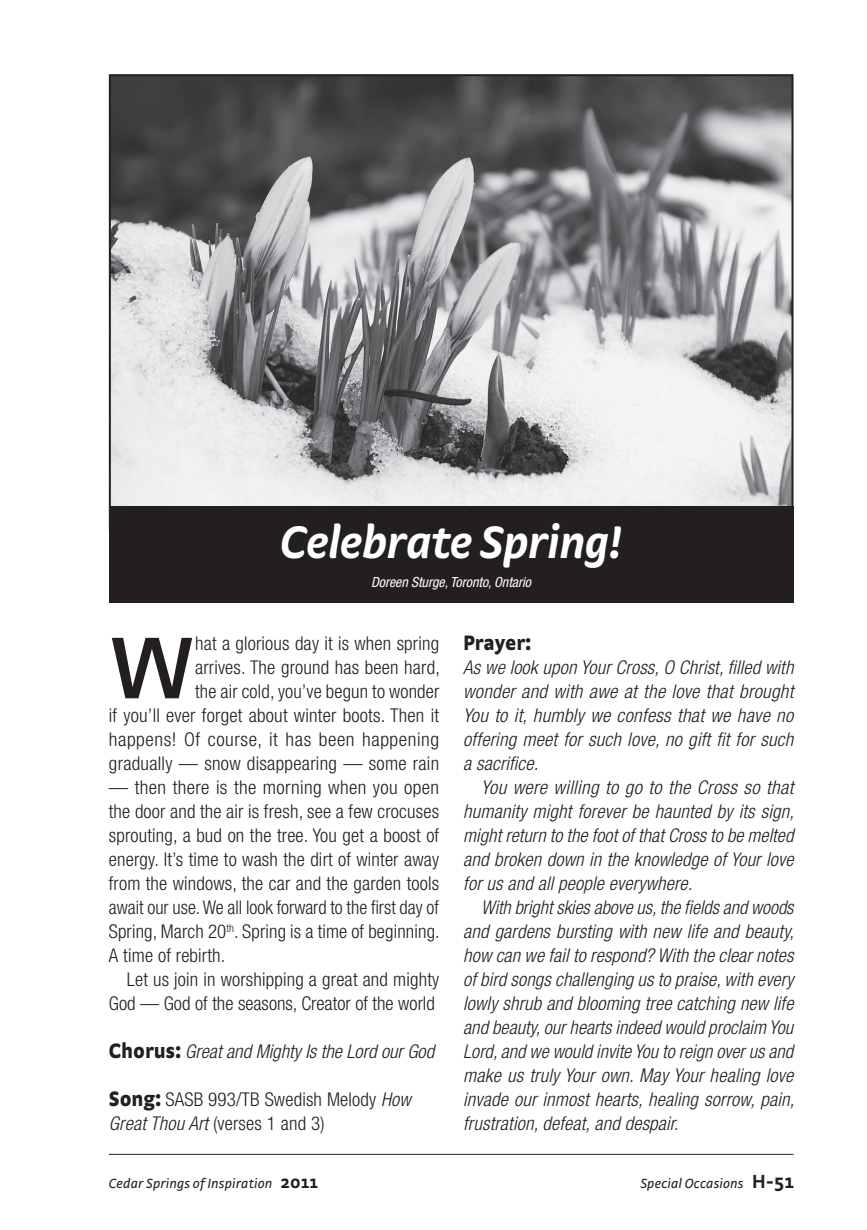
<style>
.page{position:relative;width:867px;height:1230px;background:#fff}
.page>*{position:absolute;margin:0;border:0;box-sizing:border-box;transform-origin:0 0}
.t1{font:600 92.2px "Strada";color:#231f20}
.t2{font:italic 700 48px "Strada";letter-spacing:-.02em;color:#fff}
.t3{font:900 22px "Strada";color:#231f20;scale:.91 1}
.t4{font:italic 300 condensed 19px/24px "Helvetica Neue";letter-spacing:.01em;color:#231f20;text-align:justify}
.t5{font:300 condensed 19px/24px "Helvetica Neue";letter-spacing:.01em;color:#231f20;text-align:right}
.t6{font:italic 14px "Strada";letter-spacing:.01em;color:#231f20}
.t7{font:italic condensed 14px "Helvetica Neue";letter-spacing:-.005em;color:#fff}
.s1{font-family:"Strada";font-weight:900;font-style:normal;font-stretch:normal;font-size:22px}
.s2{font-family:"Strada";font-weight:900;font-stretch:normal;font-size:22px}
.s3{font-style:italic}
.s4{font-weight:700;font-style:normal;font-size:18px}
.s5{font-weight:700;font-style:normal;font-size:20px}
</style>
<div class="page">
<hr style="left:109px;top:1154px;width:684px;height:1px;background:#231f20">
<img style="left:112px;top:77px;width:678px;height:429px">
<div style="left:109px;top:506px;width:684px;height:96px;background:#231f20"></div>
<h2 class="t2" style="left:280px;top:513px;width:344px">Celebrate Spring!</h2>
<p class="t7" style="left:371px;top:574px;width:161px">Doreen Sturge, Toronto, Ontario</p>
<p class="t5" style="left:109px;top:631px;width:332px">hat a glorious day it is when spring<br>arrives. The ground has been hard,<br>the air cold, you’ve begun to wonder<br>if you’ll ever forget about winter boots. Then it happens! Of course, it has been happening gradually — snow disappearing — some rain</p>
<p class="t5" style="left:109px;top:775px;width:332px;text-align:justify">— then there is the morning when you open the door and the air is fresh, see a few crocuses sprouting, a bud on the tree. You get a boost of energy. It’s time to wash the dirt of winter away from the windows, the car and the garden tools await our use. We all look forward to the first day of Spring, March 20<sup>th</sup>. Spring is a time of beginning.<br>A time of rebirth.</p>
<p class="t5" style="left:109px;top:967px;width:331px">Let us join in worshipping a great and mighty<br>God — God of the seasons, Creator of the world</p>
<p class="t4" style="left:109px;top:1039px;width:327px"><span class="s1">Chorus:</span> Great and Mighty Is the Lord our God</p>
<p class="t5" style="left:109px;top:1087px;width:303px;text-align:left"><span class="s2">Song:</span> SASB 993/TB Swedish Melody <span class="s3">How<br>Great Thou Art</span> (verses 1 and 3)</p>
<h1 class="t1" style="left:109px;top:614px;width:88px">W</h1>
<p class="t3" style="left:463px;top:629px;width:77px">Prayer:</p>
<p class="t4" style="left:463px;top:655px;width:332px">As we look upon Your Cross, O Christ, filled with wonder and with awe at the love that brought You to it, humbly we confess that we have no offering meet for such love, no gift fit for such a sacrifice.</p>
<p class="t4" style="left:463px;top:775px;width:332px;text-indent:18px">You were willing to go to the Cross so that humanity might forever be haunted by its sign, might return to the foot of that Cross to be melted and broken down in the knowledge of Your love for us and all people everywhere.</p>
<p class="t4" style="left:463px;top:895px;width:332px;text-indent:18px">With bright skies above us, the fields and woods and gardens bursting with new life and beauty, how can we fail to respond? With the clear notes of bird songs challenging us to praise, with every lowly shrub and blooming tree catching new life and beauty, our hearts indeed would proclaim You Lord, and we would invite You to reign over us and make us truly Your own. May Your healing love invade our inmost hearts, healing sorrow, pain, frustration, defeat, and despair.</p>
<p class="t6" style="left:109px;top:1175px;width:210px">Cedar Springs of Inspiration <span class="s4">2011</span></p>
<p class="t6" style="left:640px;top:1175px;width:155px">Special Occasions <span class="s5">H-51</span></p>
</div>
